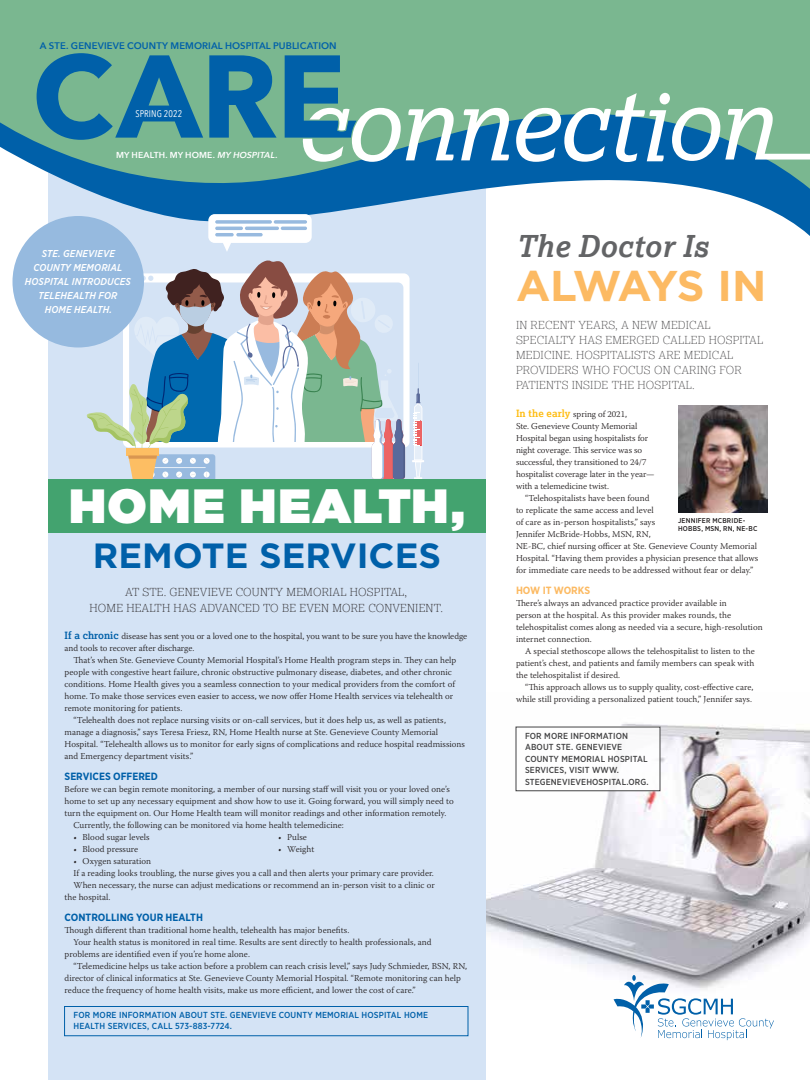
<style>
.page{position:relative;width:810px;height:1080px;background:#fff}
.page>*{position:absolute;margin:0;border:0;box-sizing:border-box;transform-origin:0 0}
.t1{font:900 48px "Gotham";letter-spacing:.03em;color:#fff}
.t2{font:700 43px "Gotham";letter-spacing:-.065em;color:#fcba63}
.t3{font:700 35px "Gotham";color:#0060a9}
.t4{font:italic 700 30px "Lexia";letter-spacing:.015em;color:#636466}
.t5{font:100 11px/15px "Lexia";letter-spacing:.015em;color:#414042}
.t6{font:100 11px/15.5px "Lexia";letter-spacing:.015em;color:#231f20;text-align:center}
.t7{font:700 10.5px "Gotham Narrow";color:#0060a9}
.t8{font:700 10.5px "Gotham Narrow";color:#fcba63}
.t9{font:italic 500 10px/14px "Gotham Narrow";letter-spacing:.01em;color:#fff;text-align:center}
.t10{font:9.7px "Avenir Next Condensed";letter-spacing:.01em;color:#fff}
.t11{font:600 9.5px "Avenir Next";letter-spacing:.01em;color:#0060a9}
.t12{font:300 9px/12px "Warnock Pro";letter-spacing:.005em;color:#231f20}
.t13{font:500 8.8px/11.5px "Gotham Narrow";letter-spacing:.015em;color:#444445}
.t14{font:500 8.8px/11.5px "Gotham Narrow";letter-spacing:.015em;color:#0060a9}
.t15{font:600 8.6px "Avenir Next";letter-spacing:.015em;color:#fff}
.t16{font:500 7px/8px "Gotham Narrow";letter-spacing:.03em;color:#231f20}
.s1{font-style:italic}
.s2{font-family:"Lexia";font-weight:700;font-size:10px;color:#0060a9}
.s3{font-family:"Lexia";font-weight:700;font-size:10px;color:#febc11}
</style>
<div class="page">
<img style="left:486px;top:723px;width:324px;height:277px">
<div style="left:516px;top:726px;width:144px;height:65px;background:#fff"></div>
<div style="left:48px;top:108px;width:438px;height:972px;background:#d4e3f5"></div>
<svg style="left:27px;top:198px;width:783px;height:60px"></svg>
<svg style="left:0;top:0;width:810px;height:198px;background:#68a99c"></svg>
<svg style="left:209px;top:55px;width:68px;height:83px;background:#287ca0"></svg>
<svg style="left:37px;top:53px;width:166px;height:87px;background:#418e9b"></svg>
<svg style="left:461px;top:108px;width:48px;height:52px"></svg>
<svg style="left:285px;top:55px;width:169px;height:107px;background:#72ada8"></svg>
<svg style="left:516px;top:93px;width:294px;height:69px"></svg>
<svg style="left:614px;top:975px;width:160px;height:65px"></svg>
<svg style="left:208px;top:214px;width:104px;height:38px"></svg>
<svg style="left:215px;top:220px;width:57px;height:4px"></svg>
<hr style="left:215px;top:227px;width:28px;height:3px;background:#98badf;border-radius:2px">
<hr style="left:245px;top:227px;width:34px;height:3px;background:#98badf;border-radius:2px">
<hr style="left:281px;top:227px;width:26px;height:3px;background:#98badf;border-radius:2px">
<svg style="left:274px;top:220px;width:33px;height:4px"></svg>
<hr style="left:236px;top:233px;width:27px;height:3px;background:#98badf;border-radius:2px">
<hr style="left:215px;top:233px;width:19px;height:3px;background:#98badf;border-radius:2px">
<svg style="left:87px;top:260px;width:318px;height:219px"></svg>
<svg style="left:412px;top:363px;width:12px;height:116px"></svg>
<div style="left:12px;top:216px;width:132px;height:132px;background:#96badf;border-radius:50%"></div>
<div style="left:64px;top:1006px;width:404px;height:30px;border:1px solid #0060a9"></div>
<div style="left:48px;top:479px;width:438px;height:54px;background:#43a36f"></div>
<img style="left:678px;top:405px;width:90px;height:108px">
<div style="left:516px;top:727px;width:144px;height:64px;border:1px solid #444445"></div>
<p class="t11" style="left:40px;top:37px;width:298px">A STE. GENEVIEVE COUNTY MEMORIAL HOSPITAL PUBLICATION</p>
<p class="t10" style="left:135px;top:105px;width:49px">SPRING 2022</p>
<p class="t15" style="left:116px;top:147px;width:165px">MY HEALTH. MY HOME. <span class="s1">MY HOSPITAL.</span></p>
<p class="t9" style="left:25px;top:247px;width:108px">STE. GENEVIEVE<br>COUNTY MEMORIAL<br>HOSPITAL INTRODUCES<br>TELEHEALTH FOR<br>HOME HEALTH.</p>
<h1 class="t1" style="left:69px;top:471px;width:397px">HOME HEALTH,</h1>
<h3 class="t3" style="left:93px;top:534px;width:350px">REMOTE SERVICES</h3>
<p class="t6" style="left:90px;top:584px;width:355px">AT STE. GENEVIEVE COUNTY MEMORIAL HOSPITAL,<br>HOME HEALTH HAS ADVANCED TO BE EVEN MORE CONVENIENT.</p>
<p class="t12" style="left:65px;top:630px;width:404px"><span class="s2">If a chronic</span> disease has sent you or a loved one to the hospital, you want to be sure you have the knowledge and tools to recover after discharge.</p>
<p class="t12" style="left:65px;top:654px;width:393px;text-indent:9px">That’s when Ste. Genevieve County Memorial Hospital’s Home Health program steps in. They can help people with congestive heart failure, chronic obstructive pulmonary disease, diabetes, and other chronic conditions. Home Health gives you a seamless connection to your medical providers from the comfort of home. To make those services even easier to access, we now offer Home Health services via telehealth or remote monitoring for patients.</p>
<p class="t12" style="left:65px;top:714px;width:402px;text-indent:9px">“Telehealth does not replace nursing visits or on-call services, but it does help us, as well as patients, manage a diagnosis,” says Teresa Friesz, RN, Home Health nurse at Ste. Genevieve County Memorial Hospital. “Telehealth allows us to monitor for early signs of complications and reduce hospital readmissions and Emergency department visits.”</p>
<p class="t7" style="left:65px;top:770px;width:95px">SERVICES OFFERED</p>
<p class="t12" style="left:65px;top:783px;width:387px">Before we can begin remote monitoring, a member of our nursing staff will visit you or your loved one’s</p>
<p class="t12" style="left:65px;top:795px;width:391px">home to set up any necessary equipment and show how to use it. Going forward, you will simply need to</p>
<p class="t12" style="left:65px;top:807px;width:383px">turn the equipment on. Our Home Health team will monitor readings and other information remotely.</p>
<p class="t12" style="left:74px;top:819px;width:272px">Currently, the following can be monitored via home health telemedicine:</p>
<p class="t12" style="left:74px;top:831px;width:78px">• Blood sugar levels</p>
<p class="t12" style="left:74px;top:843px;width:66px">• Blood pressure</p>
<p class="t12" style="left:74px;top:855px;width:79px">• Oxygen saturation</p>
<p class="t12" style="left:278px;top:831px;width:30px">• Pulse</p>
<p class="t12" style="left:278px;top:843px;width:38px">• Weight</p>
<p class="t12" style="left:74px;top:867px;width:362px">If a reading looks troubling, the nurse gives you a call and then alerts your primary care provider.</p>
<p class="t12" style="left:74px;top:879px;width:363px">When necessary, the nurse can adjust medications or recommend an in-person visit to a clinic or</p>
<p class="t12" style="left:65px;top:891px;width:47px">the hospital.</p>
<p class="t7" style="left:65px;top:911px;width:140px">CONTROLLING YOUR HEALTH</p>
<p class="t12" style="left:65px;top:924px;width:286px">Though different than traditional home health, telehealth has major benefits.</p>
<p class="t12" style="left:74px;top:936px;width:360px">Your health status is monitored in real time. Results are sent directly to health professionals, and</p>
<p class="t12" style="left:65px;top:948px;width:187px">problems are identified even if you’re home alone.</p>
<p class="t12" style="left:74px;top:960px;width:395px">“Telemedicine helps us take action before a problem can reach crisis level,” says Judy Schmieder, BSN, RN,</p>
<p class="t12" style="left:65px;top:972px;width:398px">director of clinical informatics at Ste. Genevieve County Memorial Hospital. “Remote monitoring can help</p>
<p class="t12" style="left:65px;top:984px;width:353px">reduce the frequency of home health visits, make us more efficient, and lower the cost of care.”</p>
<p class="t14" style="left:74px;top:1009px;width:356px">FOR MORE INFORMATION ABOUT STE. GENEVIEVE COUNTY MEMORIAL HOSPITAL HOME<br>HEALTH SERVICES, CALL 573-883-7724.</p>
<h3 class="t4" style="left:516px;top:227px;width:194px">The Doctor Is</h3>
<h2 class="t2" style="left:516px;top:259px;width:252px">ALWAYS IN</h2>
<p class="t5" style="left:516px;top:317px;width:249px">IN RECENT YEARS, A NEW MEDICAL SPECIALTY HAS EMERGED CALLED HOSPITAL MEDICINE. HOSPITALISTS ARE MEDICAL PROVIDERS WHO FOCUS ON CARING FOR PATIENTS INSIDE THE HOSPITAL.</p>
<p class="t12" style="left:516px;top:408px;width:140px"><span class="s3">In the early</span> spring of 2021,<br>Ste. Genevieve County Memorial Hospital began using hospitalists for night coverage. This service was so successful, they transitioned to 24/7 hospitalist coverage later in the year— with a telemedicine twist.</p>
<p class="t12" style="left:516px;top:492px;width:244px;text-indent:9px">“Telehospitalists have been found<br>to replicate the same access and level<br>of care as in-person hospitalists,” says<br>Jennifer McBride-Hobbs, MSN, RN,<br>NE-BC, chief nursing officer at Ste. Genevieve County Memorial Hospital. “Having them provides a physician presence that allows for immediate care needs to be addressed without fear or delay.”</p>
<p class="t8" style="left:516px;top:584px;width:76px">HOW IT WORKS</p>
<p class="t12" style="left:516px;top:597px;width:248px">There’s always an advanced practice provider available in<br>person at the hospital. As this provider makes rounds, the telehospitalist comes along as needed via a secure, high-resolution internet connection.</p>
<p class="t12" style="left:516px;top:645px;width:240px;text-align:justify;text-indent:9px">A special stethoscope allows the telehospitalist to listen to the patient’s chest, and patients and family members can speak with the telehospitalist if desired.</p>
<p class="t12" style="left:516px;top:681px;width:239px;text-align:right">“This approach allows us to supply quality, cost-effective care, while still providing a personalized patient touch,” Jennifer says.</p>
<p class="t16" style="left:678px;top:516px;width:81px">JENNIFER MCBRIDE-<br>HOBBS, MSN, RN, NE-BC</p>
<p class="t13" style="left:525px;top:730px;width:125px">FOR MORE INFORMATION<br>ABOUT STE. GENEVIEVE<br>COUNTY MEMORIAL HOSPITAL<br>SERVICES, VISIT WWW.<br>STEGENEVIEVEHOSPITAL.ORG.</p>
</div>
